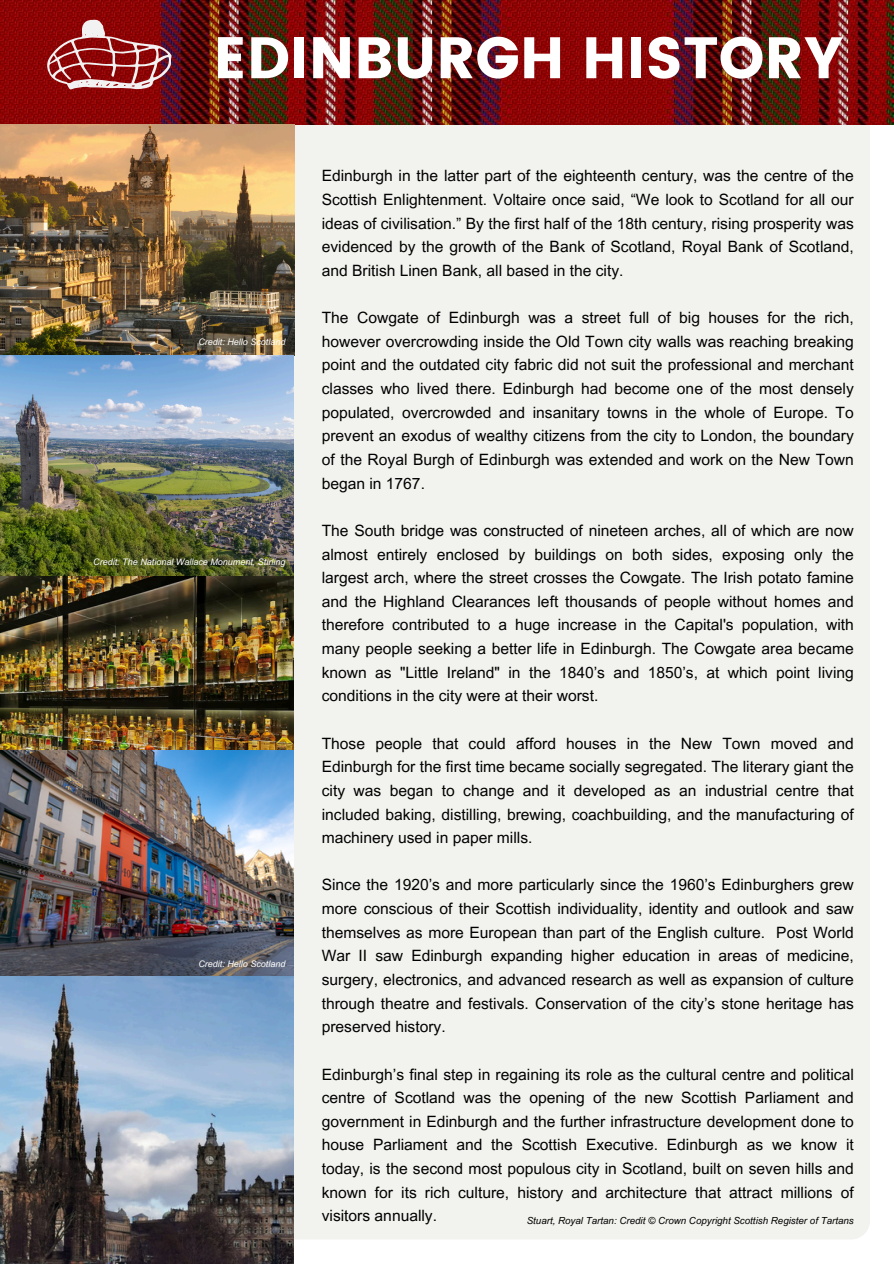
<style>
.page{position:relative;width:894px;height:1264px;background:#fff}
.page>*{position:absolute;margin:0;border:0;box-sizing:border-box;transform-origin:0 0}
.t1{font:58.35px "Poppins";color:#fff}
.t2{font:15.6px/23.7px "Arial MT Pro";color:#000;text-align:justify}
.t3{font:italic 9.75px "Arial MT Pro";color:#000}
.t4{font:italic 9px "Arial MT Pro";color:#fff}
</style>
<div class="page">
<div style="left:294px;top:125px;width:575px;height:1114px;background:#f2f3ee"></div>
<img style="left:0;top:0;width:893px;height:125px">
<img style="left:0;top:125px;width:294px;height:423px">
<img style="left:0;top:548px;width:294px;height:202px">
<img style="left:0;top:750px;width:294px;height:226px">
<img style="left:0;top:976px;width:294px;height:287px">
<svg style="left:45px;top:20px;width:126px;height:69px"></svg>
<p class="t1" style="left:213px;top:24px;width:631px">EDINBURGH HISTORY</p>
<p class="t4" style="left:198px;top:338px;width:89px">Credit: Hello Scotland</p>
<p class="t4" style="left:93px;top:558px;width:194px">Credit: The National Wallace Monument, Stirling</p>
<p class="t4" style="left:198px;top:960px;width:89px">Credit: Hello Scotland</p>
<h2 class="t2" style="left:321px;top:166px;width:533px">Edinburgh in the latter part of the eighteenth century, was the centre of the Scottish Enlightenment. Voltaire once said, “We look to Scotland for all our ideas of civilisation.” By the first half of the 18th century, rising prosperity was evidenced by the growth of the Bank of Scotland, Royal Bank of Scotland, and British Linen Bank, all based in the city.</h2>
<h2 class="t2" style="left:321px;top:308px;width:533px">The Cowgate of Edinburgh was a street full of big houses for the rich, however overcrowding inside the Old Town city walls was reaching breaking point and the outdated city fabric did not suit the professional and merchant classes who lived there. Edinburgh had become one of the most densely populated, overcrowded and insanitary towns in the whole of Europe. To prevent an exodus of wealthy citizens from the city to London, the boundary of the Royal Burgh of Edinburgh was extended and work on the New Town began in 1767.</h2>
<h2 class="t2" style="left:321px;top:520px;width:533px">The South bridge was constructed of nineteen arches, all of which are now almost entirely enclosed by buildings on both sides, exposing only the largest arch, where the street crosses the Cowgate. The Irish potato famine and the Highland Clearances left thousands of people without homes and therefore contributed to a huge increase in the Capital's population, with many people seeking a better life in Edinburgh. The Cowgate area became known as "Little Ireland" in the 1840’s and 1850’s, at which point living conditions in the city were at their worst.</h2>
<p class="t2" style="left:321px;top:733px;width:533px">Those people that could afford houses in the New Town moved and Edinburgh for the first time became socially segregated. The literary giant the city was began to change and it developed as an industrial centre that included baking, distilling, brewing, coachbuilding, and the manufacturing of machinery used in paper mills.</p>
<p class="t2" style="left:321px;top:875px;width:533px">Since the 1920’s and more particularly since the 1960’s Edinburghers grew more conscious of their Scottish individuality, identity and outlook and saw themselves as more European than part of the English culture. Post World War II saw Edinburgh expanding higher education in areas of medicine, surgery, electronics, and advanced research as well as expansion of culture through theatre and festivals. Conservation of the city’s stone heritage has preserved history.</p>
<p class="t2" style="left:321px;top:1064px;width:533px">Edinburgh’s final step in regaining its role as the cultural centre and political centre of Scotland was the opening of the new Scottish Parliament and government in Edinburgh and the further infrastructure development done to house Parliament and the Scottish Executive. Edinburgh as we know it today, is the second most populous city in Scotland, built on seven hills and known for its rich culture, history and architecture that attract millions of visitors annually.</p>
<p class="t3" style="left:526px;top:1216px;width:328px">Stuart, Royal Tartan: Credit © Crown Copyright Scottish Register of Tartans</p>
</div>
